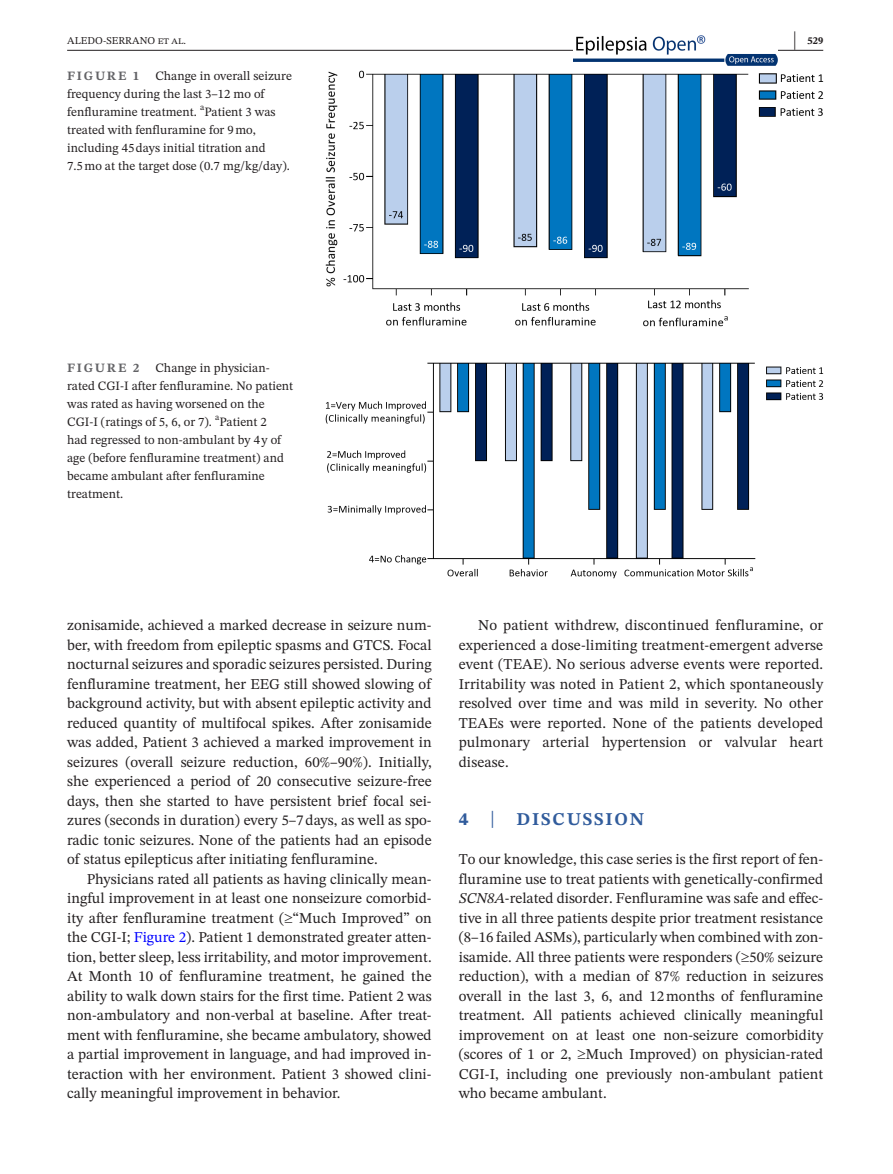
<style>
.page{position:relative;width:893px;height:1174px;background:#fff}
.page>*{position:absolute;margin:0;border:0;box-sizing:border-box;transform-origin:0 0}
.t1{font:700 18px "STIX Two Text";letter-spacing:.1em;color:#315c9c}
.t2{font:15px/19.5px "STIX Two Text";color:#231f20;text-align:justify}
.t3{font:12.75px/18px "STIX Two Text";color:#231f20}
.t4{font:700 12.75px "STIX Two Text";letter-spacing:.14em;color:#636366}
.t5{font:10.5px "STIX Two Text";color:#231f20}
.t6{font:700 10.5px "STIX Two Text";color:#231f20}
.t7{font:8.85px "STIX Two Text";color:#231f20}
.s1{font-size:21.6px}
.s2{color:#00f}
.s3{font-weight:400;font-size:23.7px}
.s4{font-style:italic}
</style>
<div class="page">
<hr style="left:67px;top:50px;width:756px;height:1px;background:#231f20">
<img style="left:573px;top:35px;width:204px;height:30px">
<img style="left:326px;top:70px;width:497px;height:256px">
<img style="left:326px;top:362px;width:497px;height:216px">
<p class="t5" style="left:67px;top:33px;width:120px">ALEDO-SERRANO et al.</p>
<p class="t6" style="left:794px;top:33px;width:31px"><span class="s1">|</span> 529</p>
<p class="t3" style="left:67px;top:66px;width:226px;text-indent:88px">Change in overall seizure frequency during the last 3–12 mo of fenfluramine treatment.</p>
<p class="t4" style="left:67px;top:66px;width:73px">FIGURE 1</p>
<p class="t7" style="left:200px;top:101px;width:6px">a</p>
<p class="t3" style="left:67px;top:102px;width:224px;text-indent:137px">Patient 3 was treated with fenfluramine for 9mo, including 45days initial titration and<br>7.5mo at the target dose (0.7 mg/kg/day).</p>
<p class="t3" style="left:67px;top:359px;width:228px;text-indent:88px">Change in physician&shy;rated CGI-I after fenfluramine. No patient was rated as having worsened on the<br>CGI-I (ratings of 5, 6, or 7).</p>
<p class="t4" style="left:67px;top:359px;width:73px">FIGURE 2</p>
<p class="t7" style="left:215px;top:411px;width:6px">a</p>
<p class="t3" style="left:67px;top:413px;width:218px;text-indent:152px">Patient 2 had regressed to non-ambulant by 4 y of age (before fenfluramine treatment) and became ambulant after fenfluramine treatment.</p>
<p class="t2" style="left:67px;top:615px;width:366px">zonisamide, achieved a marked decrease in seizure num&shy;ber, with freedom from epileptic spasms and GTCS. Focal nocturnal seizures and sporadic seizures persisted. During fenfluramine treatment, her EEG still showed slowing of background activity, but with absent epileptic activity and reduced quantity of multifocal spikes. After zonisamide was added, Patient 3 achieved a marked improvement in seizures (overall seizure reduction, 60%–90%). Initially, she experienced a period of 20 consecutive seizure-free days, then she started to have persistent brief focal sei&shy;zures (seconds in duration) every 5–7days, as well as spo&shy;radic tonic seizures. None of the patients had an episode of status epilepticus after initiating fenfluramine.</p>
<p class="t2" style="left:67px;top:868px;width:366px;text-indent:20px">Physicians rated all patients as having clinically mean&shy;ingful improvement in at least one nonseizure comorbid&shy;ity after fenfluramine treatment (≥“Much Improved” on the CGI-I; <span class="s2">Figure 2</span>). Patient 1 demonstrated greater atten&shy;tion, better sleep, less irritability, and motor improvement.<br>At Month 10 of fenfluramine treatment, he gained the ability to walk down stairs for the first time. Patient 2 was non-ambulatory and non-verbal at baseline. After treat&shy;ment with fenfluramine, she became ambulatory, showed a partial improvement in language, and had improved in&shy;teraction with her environment. Patient 3 showed clini&shy;cally meaningful improvement in behavior.</p>
<p class="t2" style="left:459px;top:615px;width:366px;text-indent:20px">No patient withdrew, discontinued fenfluramine, or experienced a dose-limiting treatment-emergent adverse event (TEAE). No serious adverse events were reported.<br>Irritability was noted in Patient 2, which spontaneously resolved over time and was mild in severity. No other TEAEs were reported. None of the patients developed pulmonary arterial hypertension or valvular heart disease.</p>
<p class="t1" style="left:459px;top:806px;width:187px">4 <span class="s3">|</span> DISCUSSION</p>
<p class="t2" style="left:459px;top:849px;width:366px">To our knowledge, this case series is the first report of fen&shy;fluramine use to treat patients with genetically-confirmed <span class="s4">SCN8A</span>-related disorder. Fenfluramine was safe and effec&shy;tive in all three patients despite prior treatment resistance (8–16 failed ASMs), particularly when combined with zon&shy;isamide. All three patients were responders (≥50% seizure reduction), with a median of 87% reduction in seizures overall in the last 3, 6, and 12months of fenfluramine treatment. All patients achieved clinically meaningful improvement on at least one non-seizure comorbidity (scores of 1 or 2, ≥Much Improved) on physician-rated CGI-I, including one previously non-ambulant patient who became ambulant.</p>
</div>
